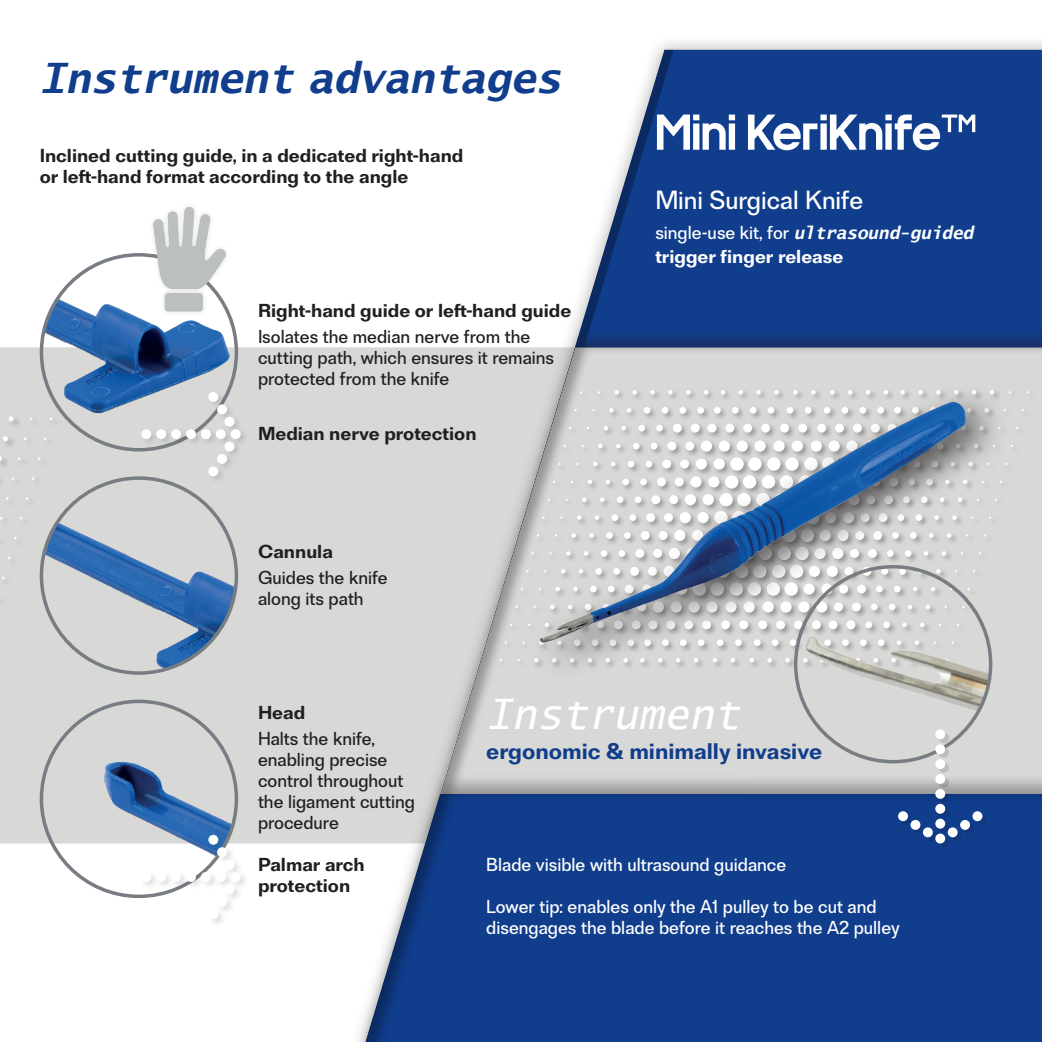
<style>
.page{position:relative;width:1042px;height:1042px;background:#fff}
.page>*{position:absolute;margin:0;border:0;box-sizing:border-box;transform-origin:0 0}
.t1{font:52.5px "Keri Medical";color:#fff}
.t2{font:italic 700 42px "Lucida Sans Typewriter";color:#103d8c}
.t3{font:italic 42px "Lucida Sans Typewriter";color:#fff}
.t4{font:24.5px "Brut Grotesque";color:#fff}
.t5{font:700 21px "Brut Grotesque";color:#103d8c}
.t6{font:700 17.5px/21px "Brut Grotesque";color:#231f20}
.t7{font:17.5px/21px "Brut Grotesque";color:#231f20}
.t8{font:17.5px/21px "Brut Grotesque";color:#fff}
.t9{font:700 17.5px/23.1px "Brut Grotesque";color:#fff}
.s1{font-weight:400}
.s2{font-weight:700}
.s3{font-family:"Lucida Sans Typewriter";font-style:italic}
</style>
<div class="page">
<div style="left:0;top:347px;width:350px;height:496px;background:#d8d9d7"></div>
<div style="left:350px;top:34px;width:692px;height:1008px;background:#231f20;opacity:.35"></div>
<div style="left:363px;top:44px;width:679px;height:998px;background:#231f20;opacity:.35"></div>
<div style="left:421px;top:329px;width:621px;height:517px;background:#231f20;opacity:.35"></div>
<div style="left:424px;top:344px;width:618px;height:500px;background:#231f20;opacity:.35"></div>
<div style="left:0;top:415px;width:61px;height:312px;background:#d8d9d7"></div>
<div style="left:498px;top:388px;width:538px;height:282px;background:#231f20;opacity:.35"></div>
<div style="left:527px;top:382px;width:483px;height:300px;background:#d8d9d7"></div>
<img style="left:507px;top:358px;width:503px;height:309px">
<div style="left:352px;top:773px;width:690px;height:269px;background:#231f20;opacity:.35"></div>
<div style="left:355px;top:791px;width:687px;height:251px;background:#231f20;opacity:.35"></div>
<img style="left:795px;top:567px;width:195px;height:195px;border-radius:97px">
<div style="left:901px;top:733px;width:85px;height:114px;background:#231f20;opacity:.15"></div>
<div style="left:935px;top:774px;width:10px;height:10px;background:#fff;border-radius:50%"></div>
<div style="left:935px;top:759px;width:10px;height:10px;background:#fff;border-radius:50%"></div>
<div style="left:935px;top:744px;width:10px;height:10px;background:#fff;border-radius:50%"></div>
<div style="left:935px;top:729px;width:10px;height:10px;background:#fff;border-radius:50%"></div>
<div style="left:935px;top:789px;width:10px;height:10px;background:#fff;border-radius:50%"></div>
<div style="left:935px;top:804px;width:10px;height:10px;background:#fff;border-radius:50%"></div>
<div style="left:935px;top:819px;width:10px;height:9px;background:#fff;border-radius:50%"></div>
<div style="left:935px;top:833px;width:10px;height:10px;background:#fff;border-radius:50%"></div>
<div style="left:923px;top:827px;width:10px;height:10px;background:#fff;border-radius:50%"></div>
<div style="left:947px;top:827px;width:10px;height:10px;background:#fff;border-radius:50%"></div>
<div style="left:910px;top:820px;width:10px;height:10px;background:#fff;border-radius:50%"></div>
<div style="left:960px;top:820px;width:10px;height:10px;background:#fff;border-radius:50%"></div>
<div style="left:972px;top:811px;width:10px;height:10px;background:#fff;border-radius:50%"></div>
<div style="left:898px;top:811px;width:10px;height:10px;background:#fff;border-radius:50%"></div>
<img style="left:41px;top:255px;width:195px;height:181px">
<img style="left:142px;top:206px;width:94px;height:109px">
<img style="left:41px;top:478px;width:195px;height:195px;border-radius:97px">
<img style="left:54px;top:716px;width:182px;height:180px">
<div style="left:139px;top:833px;width:110px;height:95px;background:#231f20;opacity:.15"></div>
<div style="left:171px;top:872px;width:10px;height:10px;background:#fff;border-radius:50%"></div>
<div style="left:156px;top:872px;width:10px;height:10px;background:#fff;border-radius:50%"></div>
<div style="left:141px;top:872px;width:10px;height:10px;background:#fff;border-radius:50%"></div>
<div style="left:186px;top:872px;width:10px;height:10px;background:#fff;border-radius:50%"></div>
<div style="left:201px;top:872px;width:10px;height:10px;background:#fff;border-radius:50%"></div>
<div style="left:216px;top:872px;width:10px;height:10px;background:#fff;border-radius:50%"></div>
<div style="left:231px;top:872px;width:10px;height:10px;background:#fff;border-radius:50%"></div>
<div style="left:224px;top:884px;width:10px;height:10px;background:#fff;border-radius:50%"></div>
<div style="left:224px;top:859px;width:10px;height:10px;background:#fff;border-radius:50%"></div>
<div style="left:217px;top:897px;width:10px;height:10px;background:#fff;border-radius:50%"></div>
<div style="left:217px;top:847px;width:10px;height:10px;background:#fff;border-radius:50%"></div>
<div style="left:208px;top:835px;width:10px;height:10px;background:#fff;border-radius:50%"></div>
<div style="left:208px;top:909px;width:10px;height:10px;background:#fff;border-radius:50%"></div>
<div style="left:139px;top:390px;width:110px;height:95px;background:#231f20;opacity:.15"></div>
<div style="left:171px;top:429px;width:10px;height:10px;background:#fff;border-radius:50%"></div>
<div style="left:156px;top:429px;width:10px;height:10px;background:#fff;border-radius:50%"></div>
<div style="left:141px;top:429px;width:10px;height:10px;background:#fff;border-radius:50%"></div>
<div style="left:186px;top:429px;width:10px;height:10px;background:#fff;border-radius:50%"></div>
<div style="left:201px;top:429px;width:10px;height:10px;background:#fff;border-radius:50%"></div>
<div style="left:216px;top:429px;width:10px;height:10px;background:#fff;border-radius:50%"></div>
<div style="left:231px;top:429px;width:10px;height:10px;background:#fff;border-radius:50%"></div>
<div style="left:224px;top:441px;width:10px;height:10px;background:#fff;border-radius:50%"></div>
<div style="left:224px;top:417px;width:10px;height:10px;background:#fff;border-radius:50%"></div>
<div style="left:217px;top:454px;width:10px;height:10px;background:#fff;border-radius:50%"></div>
<div style="left:217px;top:404px;width:10px;height:10px;background:#fff;border-radius:50%"></div>
<div style="left:208px;top:392px;width:10px;height:10px;background:#fff;border-radius:50%"></div>
<div style="left:208px;top:466px;width:10px;height:10px;background:#fff;border-radius:50%"></div>
<img style="left:0;top:363px;width:31px;height:410px">
<p class="t2" style="left:40px;top:54px;width:523px">Instrument advantages</p>
<p class="t6" style="left:40px;top:145px;width:425px">Inclined cutting guide, in a dedicated right-hand or left-hand format according to the angle</p>
<p class="t6" style="left:258px;top:298px;width:315px;line-height:25.9px">Right-hand guide or left-hand guide<br><span class="s1">Isolates the median nerve from the</span></p>
<p class="t7" style="left:258px;top:347px;width:298px">cutting path, which ensures it remains protected from the knife</p>
<p class="t6" style="left:258px;top:423px;width:220px">Median nerve protection</p>
<p class="t7" style="left:258px;top:539px;width:131px;line-height:25.9px"><span class="s2">Cannula<br></span>Guides the knife</p>
<p class="t7" style="left:258px;top:588px;width:107px">along its path</p>
<p class="t1" style="left:655px;top:96px;width:322px">Mini KeriKnife™</p>
<p class="t4" style="left:655px;top:184px;width:209px">Mini Surgical Knife</p>
<p class="t9" style="left:655px;top:221px;width:319px"><span class="s1">single-use kit, for</span> <span class="s3">ultrasound-guided </span>trigger finger release</p>
<p class="t7" style="left:258px;top:699px;width:118px;line-height:25.9px"><span class="s2">Head<br></span>Halts the knife,</p>
<p class="t7" style="left:258px;top:749px;width:159px">enabling precise control throughout the ligament cutting procedure</p>
<p class="t6" style="left:258px;top:854px;width:108px">Palmar arch protection</p>
<p class="t3" style="left:486px;top:690px;width:255px">Instrument</p>
<p class="t5" style="left:486px;top:738px;width:337px">ergonomic &amp; minimally invasive</p>
<p class="t8" style="left:486px;top:854px;width:301px">Blade visible with ultrasound guidance</p>
<p class="t8" style="left:486px;top:896px;width:415px">Lower tip: enables only the A1 pulley to be cut and disengages the blade before it reaches the A2 pulley</p>
</div>
